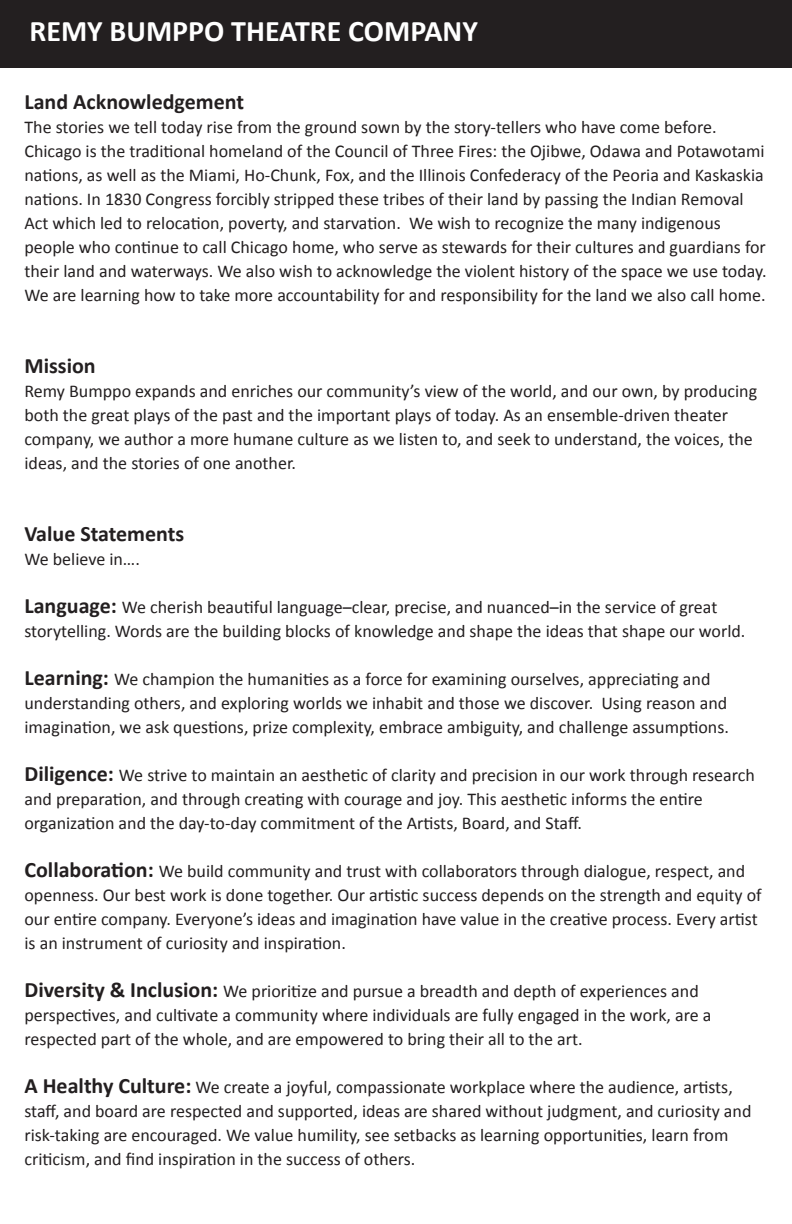
<style>
.page{position:relative;width:792px;height:1224px;background:#fff}
.page>*{position:absolute;margin:0;border:0;box-sizing:border-box;transform-origin:0 0}
.t1{font:700 30px "Calibri";color:#fff}
.t2{font:700 22px "Calibri";color:#231f20}
.t3{font:18px/24px "Calibri";color:#231f20}
.s1{font-weight:700;font-size:22px}
</style>
<div class="page">
<div style="left:0;top:0;width:792px;height:68px;background:#231f20"></div>
<h1 class="t1" style="left:30px;top:11px;width:450px">REMY BUMPPO THEATRE COMPANY</h1>
<p class="t2" style="left:24px;top:88px;width:221px">Land Acknowledgement</p>
<p class="t3" style="left:24px;top:115px;width:744px">The stories we tell today rise from the ground sown by the story-tellers who have come before.<br>Chicago is the traditional homeland of the Council of Three Fires: the Ojibwe, Odawa and Potawotami nations, as well as the Miami, Ho-Chunk, Fox, and the Illinois Confederacy of the Peoria and Kaskaskia nations. In 1830 Congress forcibly stripped these tribes of their land by passing the Indian Removal Act which led to relocation, poverty, and starvation. We wish to recognize the many indigenous people who continue to call Chicago home, who serve as stewards for their cultures and guardians for their land and waterways. We also wish to acknowledge the violent history of the space we use today.<br>We are learning how to take more accountability for and responsibility for the land we also call home.</p>
<p class="t2" style="left:24px;top:352px;width:73px">Mission</p>
<p class="t3" style="left:24px;top:379px;width:734px">Remy Bumppo expands and enriches our community’s view of the world, and our own, by producing both the great plays of the past and the important plays of today. As an ensemble-driven theater company, we author a more humane culture as we listen to, and seek to understand, the voices, the ideas, and the stories of one another.</p>
<p class="t2" style="left:24px;top:520px;width:161px">Value Statements</p>
<p class="t3" style="left:24px;top:547px;width:117px">We believe in….</p>
<p class="t3" style="left:24px;top:595px;width:723px"><span class="s1">Language:</span> We cherish beautiful language–clear, precise, and nuanced–in the service of great storytelling. Words are the building blocks of knowledge and shape the ideas that shape our world.</p>
<p class="t3" style="left:24px;top:667px;width:706px"><span class="s1">Learning:</span> We champion the humanities as a force for examining ourselves, appreciating and understanding others, and exploring worlds we inhabit and those we discover. Using reason and imagination, we ask questions, prize complexity, embrace ambiguity, and challenge assumptions.</p>
<p class="t3" style="left:24px;top:763px;width:732px"><span class="s1">Diligence:</span> We strive to maintain an aesthetic of clarity and precision in our work through research and preparation, and through creating with courage and joy. This aesthetic informs the entire organization and the day-to-day commitment of the Artists, Board, and Staff.</p>
<p class="t3" style="left:24px;top:859px;width:739px"><span class="s1">Collaboration:</span> We build community and trust with collaborators through dialogue, respect, and openness. Our best work is done together. Our artistic success depends on the strength and equity of our entire company. Everyone’s ideas and imagination have value in the creative process. Every artist is an instrument of curiosity and inspiration.</p>
<p class="t3" style="left:24px;top:979px;width:689px"><span class="s1">Diversity &amp; Inclusion:</span> We prioritize and pursue a breadth and depth of experiences and perspectives, and cultivate a community where individuals are fully engaged in the work, are a respected part of the whole, and are empowered to bring their all to the art.</p>
<p class="t3" style="left:24px;top:1075px;width:729px"><span class="s1">A Healthy Culture:</span> We create a joyful, compassionate workplace where the audience, artists, staff, and board are respected and supported, ideas are shared without judgment, and curiosity and risk-taking are encouraged. We value humility, see setbacks as learning opportunities, learn from criticism, and find inspiration in the success of others.</p>
</div>
